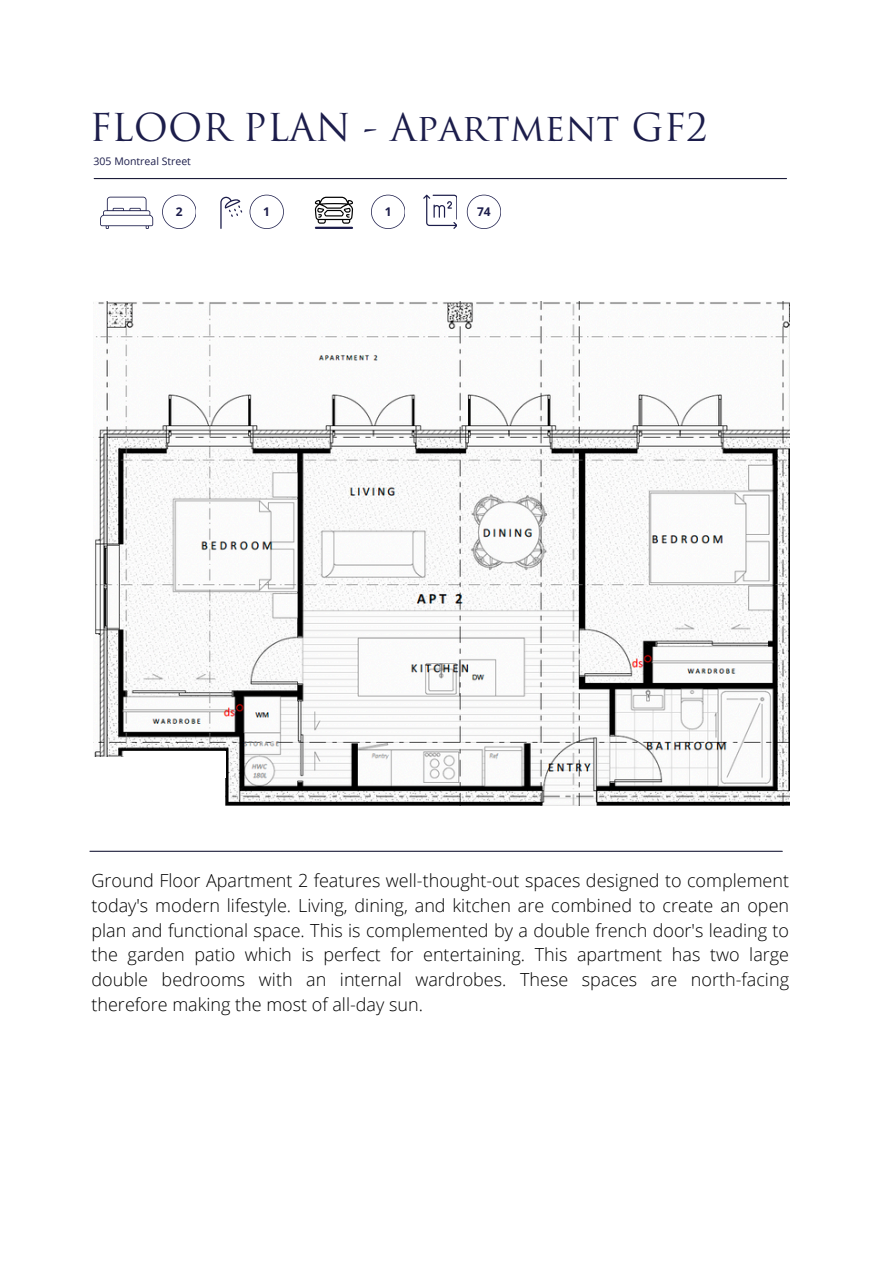
<style>
.page{position:relative;width:894px;height:1264px;background:#fff}
.page>*{position:absolute;margin:0;border:0;box-sizing:border-box;transform-origin:0 0}
.t1{font:37.5px "Trajan Pro";color:#1c1d4b}
.t2{font:300 18px/24.8px "Open Sans";color:#000;text-align:justify}
.t3{font:700 12px "Open Sans";color:#1c1d4b}
.t4{font:10.5px "Open Sans";color:#1c1d4b}
</style>
<div class="page">
<hr style="left:94px;top:178px;width:692px;height:1px;background:#1c1d3a">
<svg style="left:100px;top:197px;width:53px;height:32px"></svg>
<svg style="left:220px;top:197px;width:22px;height:32px"></svg>
<svg style="left:249px;top:195px;width:34px;height:33px"></svg>
<svg style="left:423px;top:195px;width:34px;height:33px"></svg>
<svg style="left:466px;top:195px;width:34px;height:33px"></svg>
<svg style="left:315px;top:197px;width:38px;height:27px"></svg>
<hr style="left:316px;top:227px;width:36px;height:2px;background:#1c1d4b">
<svg style="left:162px;top:195px;width:34px;height:33px"></svg>
<svg style="left:371px;top:195px;width:33px;height:33px"></svg>
<hr style="left:90px;top:850px;width:692px;height:1px;background:#1c1d3a">
<img style="left:94px;top:301px;width:695px;height:504px">
<div style="left:89px;top:757px;width:136px;height:65px;background:#fff"></div>
<div style="left:124px;top:751px;width:101px;height:27px;background:#fff"></div>
<p class="t1" style="left:89px;top:113px;width:619px">FLOOR PLAN - Apartment GF2</p>
<p class="t4" style="left:94px;top:154px;width:99px">305 Montreal Street</p>
<p class="t3" style="left:176px;top:204px;width:8px">2</p>
<p class="t3" style="left:263px;top:204px;width:8px">1</p>
<p class="t3" style="left:384px;top:203px;width:8px">1</p>
<p class="t3" style="left:477px;top:203px;width:15px">74</p>
<p class="t2" style="left:91px;top:867px;width:699px">Ground Floor Apartment 2 features well-thought-out spaces designed to complement today's modern lifestyle. Living, dining, and kitchen are combined to create an open plan and functional space. This is complemented by a double french door's leading to the garden patio which is perfect for entertaining. This apartment has two large double bedrooms with an internal wardrobes. These spaces are north-facing therefore making the most of all-day sun.</p>
</div>
